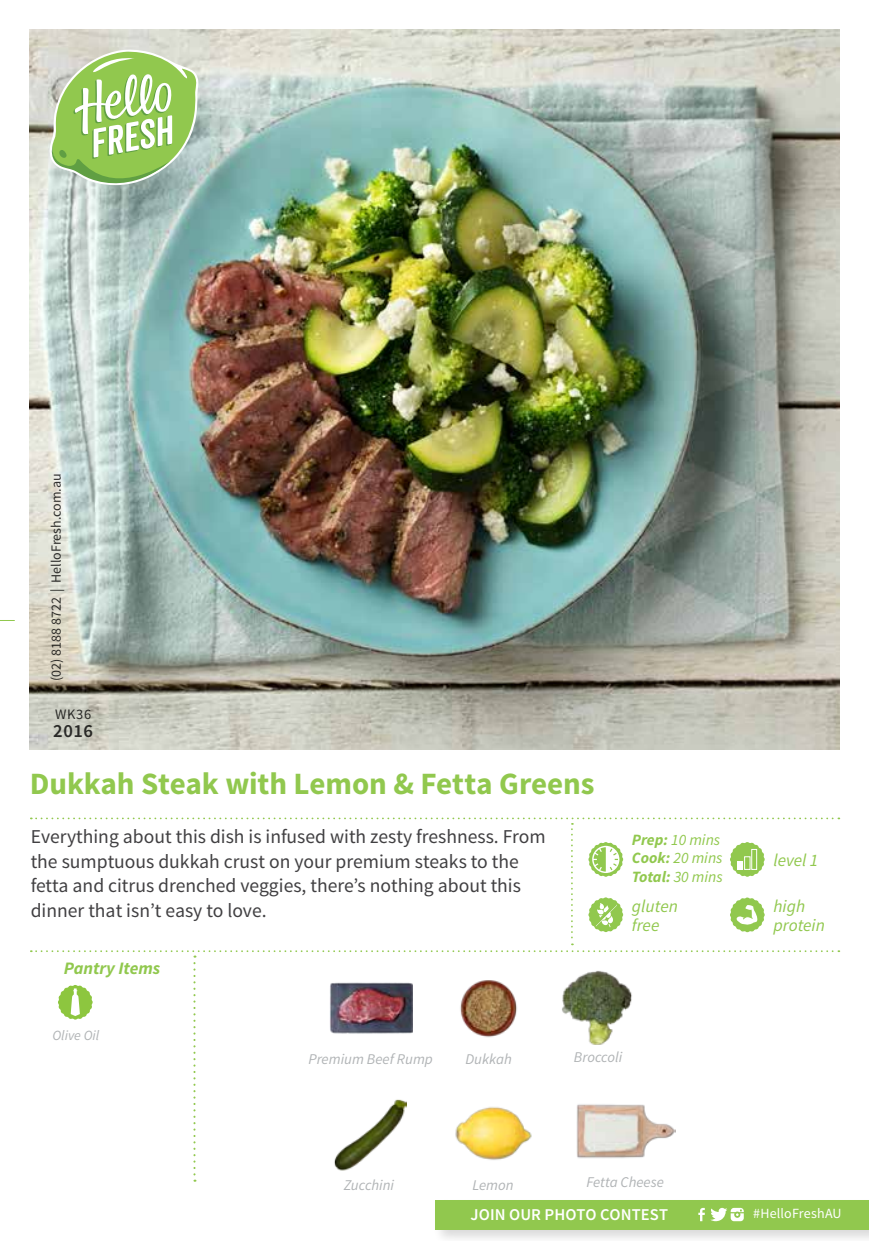
<style>
.page{position:relative;width:869px;height:1241px;background:#fff}
.page>*{position:absolute;margin:0;border:0;box-sizing:border-box;transform-origin:0 0}
.t1{font:700 30.97px "Source Sans Pro";letter-spacing:-.005em;color:#91c84e}
.t2{font:19.6px/24.5px "Source Sans Pro";color:#414042}
.t3{font:600 18.55px "Source Sans Pro";color:#000}
.t4{font:italic 17.5px/18.6px "Source Sans Pro";color:#91c84e}
.t5{font:italic 700 17.5px "Source Sans Pro";color:#91c84e}
.t6{font:600 16.45px "Source Sans Pro";letter-spacing:.005em;color:#fff}
.t7{font:italic 15.75px/18.9px "Source Sans Pro";color:#91c84e}
.t8{font:italic 14.88px "Source Sans Pro";color:#b1b4b6}
.t9{font:14.53px "Source Sans Pro";color:#000}
.t10{font:14px "Source Sans Pro";color:#000}
.t11{font:14px "Source Sans Pro";letter-spacing:.01em;color:#fff}
.t12{font:italic 14px "Source Sans Pro";color:#b1b4b6}
.s1{font-weight:700}
</style>
<div class="page">
<img style="left:30px;top:30px;width:808px;height:719px">
<svg style="left:0;top:620px;width:14px;height:1px"></svg>
<svg style="left:50px;top:50px;width:148px;height:135px;background:#add089"></svg>
<div style="left:432px;top:1197px;width:436px;height:43px;background:#000;opacity:.15"></div>
<div style="left:435px;top:1199px;width:433px;height:29px;background:#91c84e"></div>
<svg style="left:698px;top:1207px;width:6px;height:13px"></svg>
<svg style="left:710px;top:1207px;width:33px;height:13px"></svg>
<svg style="left:31px;top:817px;width:808px;height:364px"></svg>
<p class="t10" style="left:47px;top:681px;width:209px;rotate:-90deg">(02) 8188 8722 | HelloFresh.com.au</p>
<p class="t9" style="left:55px;top:705px;width:38px">WK36</p>
<p class="t3" style="left:53px;top:719px;width:41px">2016</p>
<h1 class="t1" style="left:30px;top:763px;width:566px">Dukkah Steak with Lemon &amp; Fetta Greens</h1>
<p class="t2" style="left:31px;top:824px;width:516px">Everything about this dish is infused with zesty freshness. From the sumptuous dukkah crust on your premium steaks to the fetta and citrus drenched veggies, there’s nothing about this dinner that isn’t easy to love.</p>
<p class="t7" style="left:631px;top:829px;width:92px"><span class="s1">Prep:</span> 10 mins<br><span class="s1">Cook:</span> 20 mins<br><span class="s1">Total:</span> 30 mins</p>
<p class="t4" style="left:631px;top:896px;width:47px">gluten free</p>
<p class="t5" style="left:64px;top:956px;width:98px">Pantry Items</p>
<p class="t12" style="left:52px;top:1026px;width:48px">Olive Oil</p>
<p class="t8" style="left:308px;top:1049px;width:126px">Premium Beef Rump</p>
<p class="t8" style="left:465px;top:1049px;width:48px">Dukkah</p>
<p class="t8" style="left:573px;top:1048px;width:50px">Broccoli</p>
<p class="t8" style="left:343px;top:1175px;width:52px">Zucchini</p>
<p class="t8" style="left:472px;top:1175px;width:43px">Lemon</p>
<p class="t8" style="left:586px;top:1172px;width:79px">Fetta Cheese</p>
<p class="t4" style="left:773px;top:850px;width:46px">level 1</p>
<p class="t4" style="left:773px;top:896px;width:53px">high protein</p>
<p class="t6" style="left:470px;top:1203px;width:199px">JOIN OUR PHOTO CONTEST</p>
<p class="t11" style="left:753px;top:1204px;width:90px">#HelloFreshAU</p>
</div>
